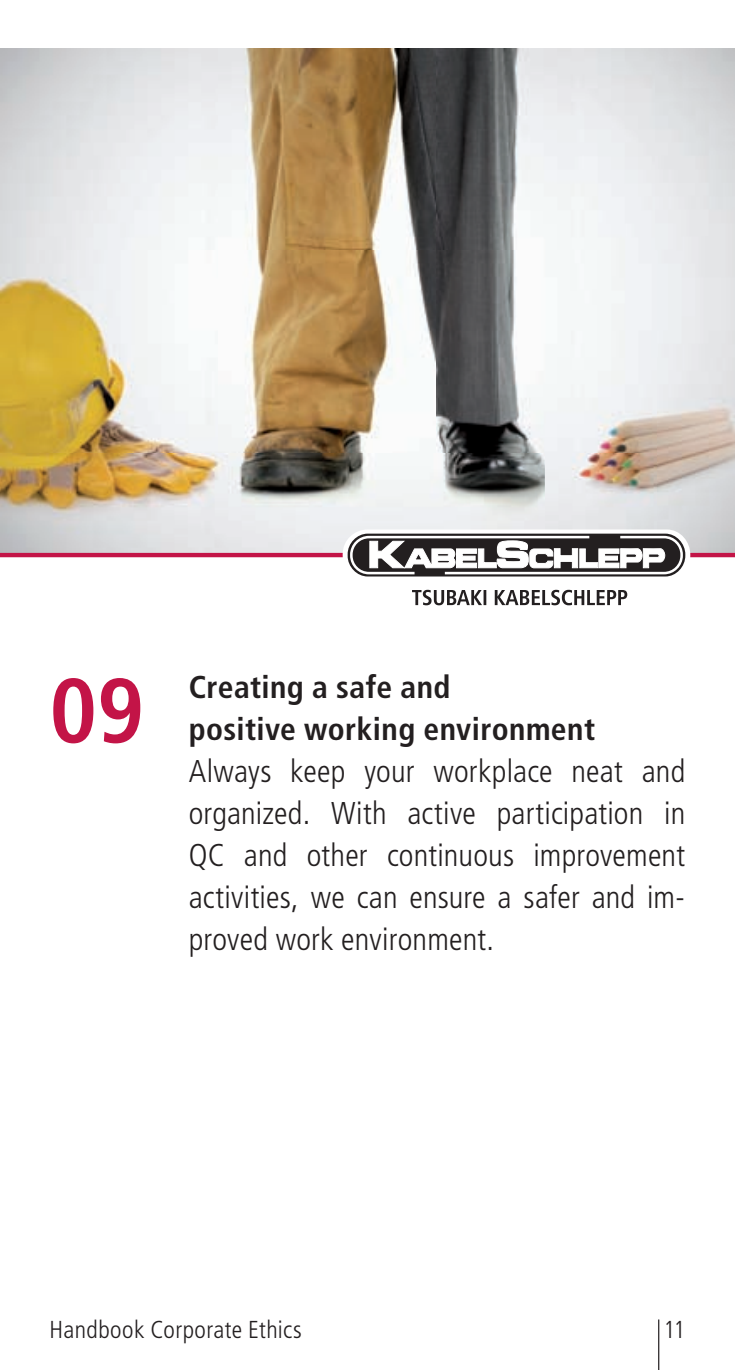
<style>
.page{position:relative;width:735px;height:1370px;background:#fff}
.page>*{position:absolute;margin:0;border:0;box-sizing:border-box;transform-origin:0 0}
.t1{font:700 condensed 91px "Frutiger";color:#c31447}
.t2{font:300 condensed 31.5px/42px "Frutiger";letter-spacing:.005em;color:#231f20;text-align:justify}
.t3{font:700 condensed 31.5px/42px "Frutiger";letter-spacing:.015em;color:#231f20}
.t4{font:300 condensed 24.5px "Frutiger";letter-spacing:.015em;color:#231f20}
</style>
<div class="page">
<svg style="left:0;top:49px;width:734px;height:504px"></svg>
<hr style="left:657px;top:1319px;width:2px;height:50px;background:#231f20">
<hr style="left:0;top:553px;width:734px;height:4px;background:#c31447">
<svg style="left:412px;top:589px;width:215px;height:16px"></svg>
<svg style="left:342px;top:529px;width:348px;height:51px"></svg>
<svg style="left:347px;top:533px;width:338px;height:43px;background:#535051"></svg>
<svg style="left:350px;top:536px;width:332px;height:38px"></svg>
<h1 class="t1" style="left:50px;top:674px;width:96px">09</h1>
<p class="t3" style="left:189px;top:668px;width:407px">Creating a safe and<br>positive working environment</p>
<p class="t2" style="left:189px;top:752px;width:498px">Always keep your workplace neat and organized. With active participation in QC and other continuous improvement activities, we can ensure a safer and im&shy;proved work environment.</p>
<p class="t4" style="left:50px;top:1319px;width:253px">Handbook Corporate Ethics</p>
<p class="t4" style="left:663px;top:1319px;width:23px">11</p>
</div>
